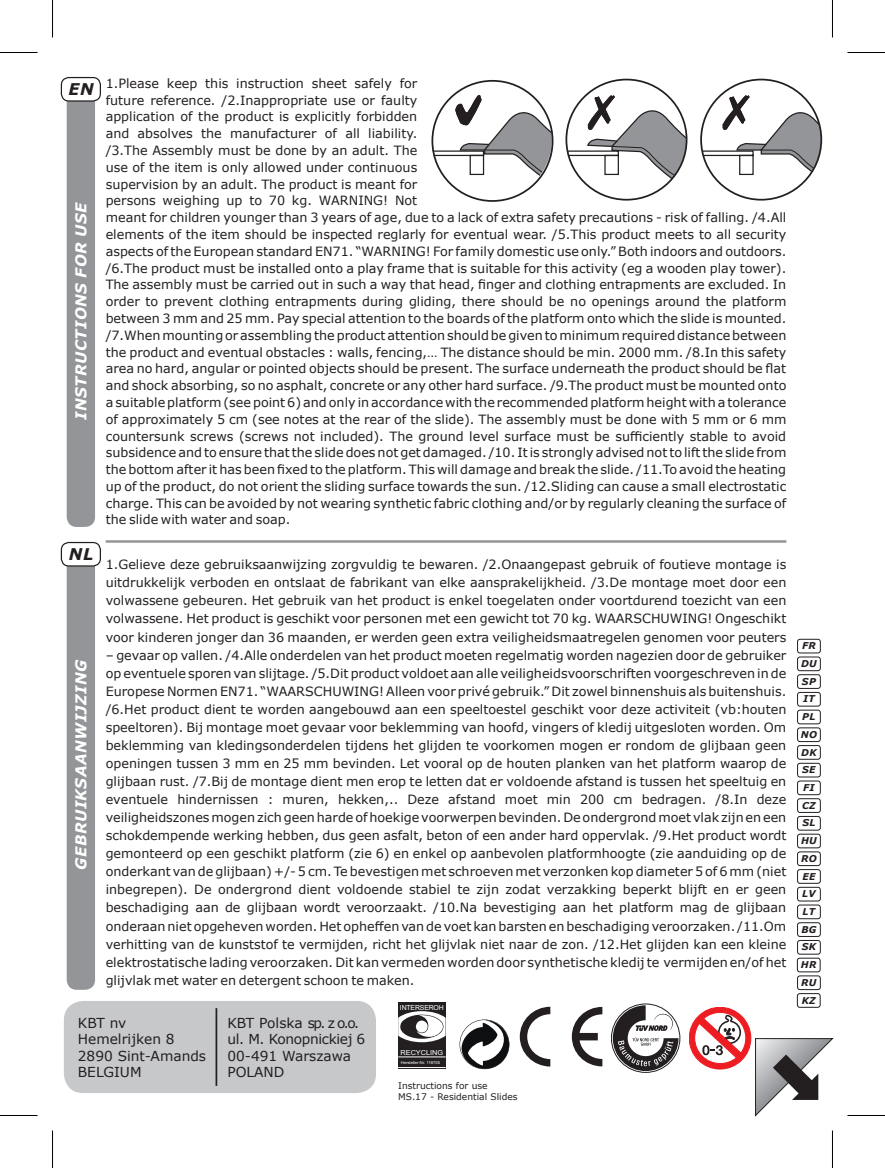
<style>
.page{position:relative;width:885px;height:1168px;background:#fff}
.page>*{position:absolute;margin:0;border:0;box-sizing:border-box;transform-origin:0 0}
.t1{font:italic 700 16px "Verdana";color:#231f20}
.t2{font:italic 700 15px "Verdana";letter-spacing:.035em;color:#fff}
.t3{font:13.75px/16.5px "Verdana";color:#231f20}
.t4{font:12.75px/16.8px "Verdana";color:#231f20;text-align:justify}
.t5{font:italic 700 9.5px/17.8px "Verdana";letter-spacing:.035em;color:#231f20}
.t6{font:9px/11px "Verdana";color:#231f20}
.t7{font:7px "Arial";letter-spacing:-.025em;color:#fff}
.t8{font:7px "Arial";color:#fff;scale:1.06 1}
.t9{font:4px "Arial";letter-spacing:-.01em;color:#fff;scale:1.06 1}
</style>
<div class="page">
<div style="left:67px;top:77px;width:28px;height:450px;background:#939598;border-radius:10px"></div>
<div style="left:67px;top:543px;width:28px;height:447px;background:#939598;border-radius:10px"></div>
<div style="left:61px;top:78px;width:39px;height:23px;background:#fff;border-radius:8px"></div>
<div style="left:61px;top:77px;width:40px;height:25px;border:1px solid #231f20;border-radius:8px"></div>
<div style="left:61px;top:543px;width:39px;height:23px;background:#fff;border-radius:8px"></div>
<div style="left:61px;top:542px;width:40px;height:25px;border:1px solid #231f20;border-radius:8px"></div>
<div style="left:64px;top:1001px;width:312px;height:92px;background:#c7c8ca;border-radius:19px"></div>
<hr style="left:215px;top:1008px;width:2px;height:78px;background:#231f20">
<div style="left:689px;top:1007px;width:61px;height:62px;background:#ee1d23;border-radius:50%"></div>
<div style="left:689px;top:1007px;width:62px;height:62px;border:1px solid #ee1d23;border-radius:50%"></div>
<svg style="left:694px;top:1012px;width:52px;height:52px"></svg>
<svg style="left:520px;top:1007px;width:30px;height:60px"></svg>
<svg style="left:572px;top:1007px;width:30px;height:59px"></svg>
<div style="left:398px;top:1003px;width:47px;height:66px;background:#231f20"></div>
<svg style="left:398px;top:1011px;width:47px;height:31px"></svg>
<div style="left:415px;top:1021px;width:13px;height:12px;background:#fff;border-radius:50%"></div>
<hr style="left:398px;top:1056px;width:47px;height:1px;background:#fff">
<hr style="left:398px;top:1067px;width:47px;height:1px;background:#fff">
<svg style="left:459px;top:1020px;width:50px;height:49px"></svg>
<svg style="left:612px;top:1005px;width:66px;height:66px"></svg>
<svg style="left:755px;top:1038px;width:79px;height:79px"></svg>
<div style="left:797px;top:639px;width:23px;height:14px;border:1px solid #231f20;border-radius:2px"></div>
<div style="left:797px;top:657px;width:23px;height:14px;border:1px solid #231f20;border-radius:2px"></div>
<div style="left:797px;top:674px;width:23px;height:15px;border:1px solid #231f20;border-radius:2px"></div>
<div style="left:797px;top:692px;width:23px;height:14px;border:1px solid #231f20;border-radius:2px"></div>
<div style="left:797px;top:710px;width:23px;height:14px;border:1px solid #231f20;border-radius:2px"></div>
<div style="left:797px;top:728px;width:23px;height:14px;border:1px solid #231f20;border-radius:2px"></div>
<div style="left:797px;top:745px;width:23px;height:15px;border:1px solid #231f20;border-radius:2px"></div>
<div style="left:797px;top:763px;width:23px;height:14px;border:1px solid #231f20;border-radius:2px"></div>
<div style="left:797px;top:781px;width:23px;height:14px;border:1px solid #231f20;border-radius:2px"></div>
<div style="left:797px;top:798px;width:23px;height:15px;border:1px solid #231f20;border-radius:2px"></div>
<div style="left:797px;top:816px;width:23px;height:15px;border:1px solid #231f20;border-radius:2px"></div>
<div style="left:797px;top:834px;width:23px;height:14px;border:1px solid #231f20;border-radius:2px"></div>
<div style="left:797px;top:852px;width:23px;height:14px;border:1px solid #231f20;border-radius:2px"></div>
<div style="left:797px;top:869px;width:23px;height:15px;border:1px solid #231f20;border-radius:2px"></div>
<div style="left:797px;top:887px;width:23px;height:14px;border:1px solid #231f20;border-radius:2px"></div>
<div style="left:797px;top:905px;width:23px;height:14px;border:1px solid #231f20;border-radius:2px"></div>
<div style="left:797px;top:922px;width:23px;height:15px;border:1px solid #231f20;border-radius:2px"></div>
<div style="left:797px;top:940px;width:23px;height:15px;border:1px solid #231f20;border-radius:2px"></div>
<div style="left:797px;top:976px;width:23px;height:14px;border:1px solid #231f20;border-radius:2px"></div>
<div style="left:797px;top:993px;width:23px;height:15px;border:1px solid #231f20;border-radius:2px"></div>
<div style="left:797px;top:958px;width:23px;height:14px;border:1px solid #231f20;border-radius:2px"></div>
<svg style="left:431px;top:95px;width:121px;height:105px"></svg>
<svg style="left:566px;top:95px;width:120px;height:105px"></svg>
<svg style="left:701px;top:95px;width:120px;height:105px"></svg>
<hr style="left:106px;top:540px;width:680px;height:3px;background:#939598">
<hr style="left:0;top:52px;width:38px;height:1px;background:#000">
<hr style="left:847px;top:52px;width:38px;height:1px;background:#000">
<hr style="left:0;top:1115px;width:38px;height:1px;background:#000">
<hr style="left:847px;top:1115px;width:38px;height:1px;background:#000">
<hr style="left:52px;top:0;width:1px;height:38px;background:#000">
<hr style="left:52px;top:1130px;width:1px;height:38px;background:#000">
<hr style="left:832px;top:0;width:1px;height:38px;background:#000">
<hr style="left:832px;top:1130px;width:1px;height:38px;background:#000">
<p class="t1" style="left:68px;top:81px;width:27px">EN</p>
<p class="t2" style="left:73px;top:420px;width:220px;rotate:-90deg">INSTRUCTIONS FOR USE</p>
<p class="t1" style="left:69px;top:545px;width:26px">NL</p>
<p class="t2" style="left:73px;top:870px;width:211px;rotate:-90deg">GEBRUIKSAANWIJZING</p>
<p class="t4" style="left:106px;top:75px;width:682px;text-align:left">1.Please keep this instruction sheet safely for<br>future reference. /2.Inappropriate use or faulty<br>application of the product is explicitly forbidden<br>and absolves the manufacturer of all liability.<br>/3.The Assembly must be done by an adult. The<br>use of the item is only allowed under continuous<br>supervision by an adult. The product is meant for<br>persons weighing up to 70 kg. WARNING! Not<br>meant for children younger than 3 years of age, due to a lack of extra safety precautions - risk of falling. /4.All elements of the item should be inspected reglarly for eventual wear. /5.This product meets to all security aspects of the European standard EN71. “WARNING! For family domestic use only.” Both indoors and outdoors. /6.The product must be installed onto a play frame that is suitable for this activity (eg a wooden play tower).<br>The assembly must be carried out in such a way that head, finger and clothing entrapments are excluded. In order to prevent clothing entrapments during gliding, there should be no openings around the platform between 3 mm and 25 mm. Pay special attention to the boards of the platform onto which the slide is mounted. /7.When mounting or assembling the product attention should be given to minimum required distance between the product and eventual obstacles : walls, fencing,… The distance should be min. 2000 mm. /8.In this safety area no hard, angular or pointed objects should be present. The surface underneath the product should be flat and shock absorbing, so no asphalt, concrete or any other hard surface. /9.The product must be mounted onto a suitable platform (see point 6) and only in accordance with the recommended platform height with a tolerance of approximately 5 cm (see notes at the rear of the slide). The assembly must be done with 5 mm or 6 mm countersunk screws (screws not included). The ground level surface must be sufficiently stable to avoid subsidence and to ensure that the slide does not get damaged. /10. It is strongly advised not to lift the slide from the bottom after it has been fixed to the platform. This will damage and break the slide. /11.To avoid the heating up of the product, do not orient the sliding surface towards the sun. /12.Sliding can cause a small electrostatic charge. This can be avoided by not wearing synthetic fabric clothing and/or by regularly cleaning the surface of the slide with water and soap.</p>
<p class="t4" style="left:106px;top:555px;width:682px;line-height:18px">1.Gelieve deze gebruiksaanwijzing zorgvuldig te bewaren. /2.Onaangepast gebruik of foutieve montage is uitdrukkelijk verboden en ontslaat de fabrikant van elke aansprakelijkheid. /3.De montage moet door een volwassene gebeuren. Het gebruik van het product is enkel toegelaten onder voortdurend toezicht van een volwassene. Het product is geschikt voor personen met een gewicht tot 70 kg. WAARSCHUWING! Ongeschikt voor kinderen jonger dan 36 maanden, er werden geen extra veiligheidsmaatregelen genomen voor peuters</p>
<p class="t4" style="left:106px;top:646px;width:682px;line-height:18px">– gevaar op vallen. /4.Alle onderdelen van het product moeten regelmatig worden nagezien door de gebruiker op eventuele sporen van slijtage. /5.Dit product voldoet aan alle veiligheidsvoorschriften voorgeschreven in de Europese Normen EN71. “WAARSCHUWING! Alleen voor privé gebruik.” Dit zowel binnenshuis als buitenshuis. /6.Het product dient te worden aangebouwd aan een speeltoestel geschikt voor deze activiteit (vb:houten speeltoren). Bij montage moet gevaar voor beklemming van hoofd, vingers of kledij uitgesloten worden. Om beklemming van kledingsonderdelen tijdens het glijden te voorkomen mogen er rondom de glijbaan geen openingen tussen 3 mm en 25 mm bevinden. Let vooral op de houten planken van het platform waarop de glijbaan rust. /7.Bij de montage dient men erop te letten dat er voldoende afstand is tussen het speeltuig en eventuele hindernissen : muren, hekken,.. Deze afstand moet min 200 cm bedragen. /8.In deze veiligheidszones mogen zich geen harde of hoekige voorwerpen bevinden. De ondergrond moet vlak zijn en een schokdempende werking hebben, dus geen asfalt, beton of een ander hard oppervlak. /9.Het product wordt gemonteerd op een geschikt platform (zie 6) en enkel op aanbevolen platformhoogte (zie aanduiding op de onderkant van de glijbaan) +/- 5 cm. Te bevestigen met schroeven met verzonken kop diameter 5 of 6 mm (niet inbegrepen). De ondergrond dient voldoende stabiel te zijn zodat verzakking beperkt blijft en er geen beschadiging aan de glijbaan wordt veroorzaakt. /10.Na bevestiging aan het platform mag de glijbaan onderaan niet opgeheven worden. Het opheffen van de voet kan barsten en beschadiging veroorzaken. /11.Om verhitting van de kunststof te vermijden, richt het glijvlak niet naar de zon. /12.Het glijden kan een kleine elektrostatische lading veroorzaken. Dit kan vermeden worden door synthetische kledij te vermijden en/of het glijvlak met water en detergent schoon te maken.</p>
<p class="t7" style="left:400px;top:1003px;width:45px">INTERSEROH</p>
<p class="t3" style="left:78px;top:1014px;width:130px">KBT nv<br>Hemelrijken 8<br>2890 Sint-Amands<br>BELGIUM</p>
<p class="t3" style="left:227px;top:1014px;width:139px">KBT Polska sp. z o.o. ul. M. Konopnickiej 6<br>00-491 Warszawa<br>POLAND</p>
<p class="t8" style="left:400px;top:1048px;width:42px">RECYCLING</p>
<p class="t9" style="left:400px;top:1060px;width:39px">Hersteller-Nr. 118705</p>
<p class="t6" style="left:398px;top:1080px;width:121px">Instructions for use<br>MS.17 - Residential Slides</p>
<p class="t5" style="left:800px;top:637px;width:18px">FR<br>DU<br>SP<br>IT<br>PL<br>NO<br>DK<br>SE<br>FI<br>CZ<br>SL<br>HU<br>RO<br>EE<br>LV<br>LT<br>BG<br>SK</p>
<p class="t5" style="left:801px;top:974px;width:17px">RU<br>KZ</p>
<p class="t5" style="left:801px;top:956px;width:17px">HR</p>
</div>
